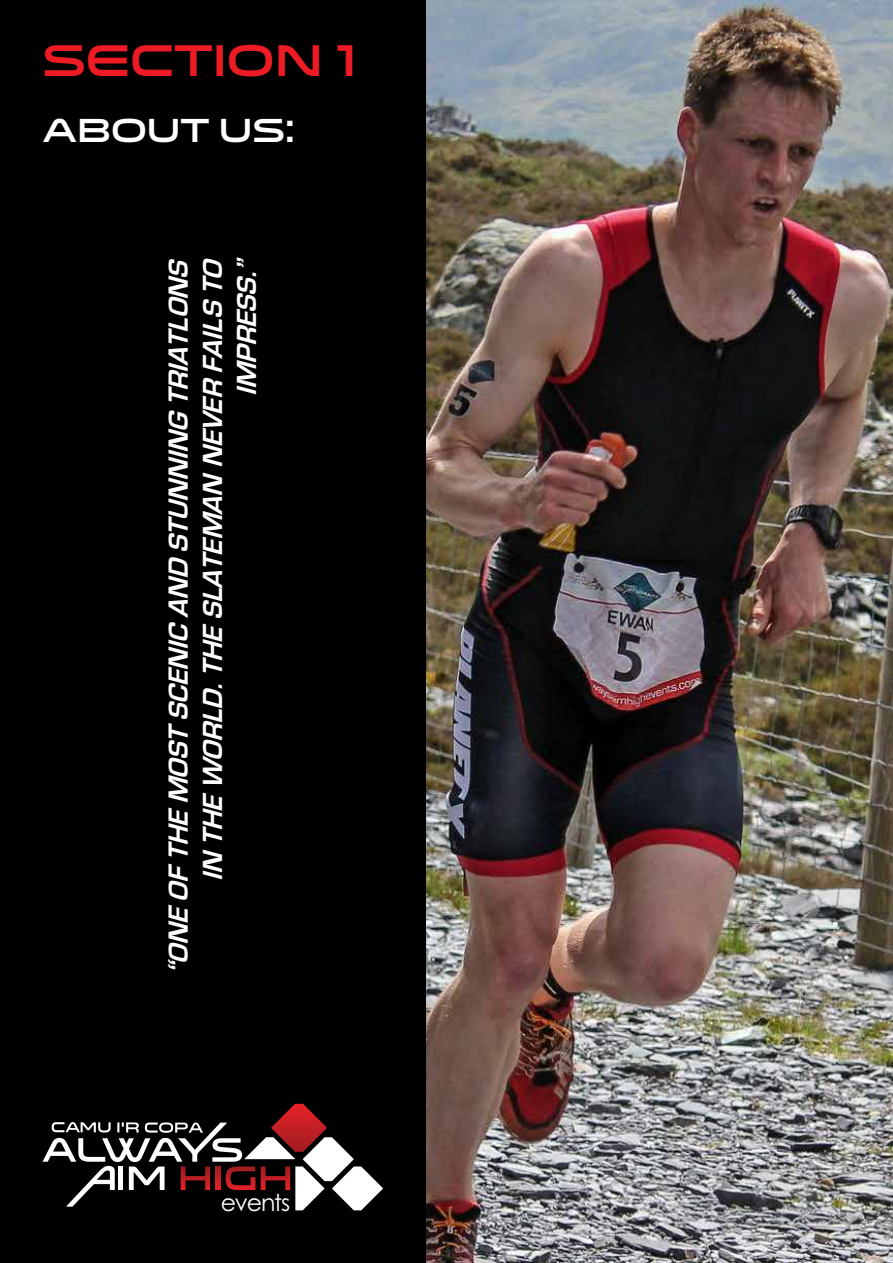
<style>
.page{position:relative;width:893px;height:1263px;background:#fff}
.page>*{position:absolute;margin:0;border:0;box-sizing:border-box;transform-origin:0 0}
.t1{font:45px "Venera 900";color:#ed1b24}
.t2{font:33.75px "Venera 900";color:#fff}
.t3{font:italic 700 28.5px/34.2px "Eurostile";color:#fff;text-align:right}
.t4{font:23.55px "Century Gothic";letter-spacing:-.05em;color:#fff}
</style>
<div class="page">
<img style="left:425px;top:0;width:468px;height:1263px">
<div style="left:0;top:0;width:425px;height:1263px;background:#000"></div>
<svg style="left:42px;top:1103px;width:341px;height:108px"></svg>
<h1 class="t1" style="left:43px;top:33px;width:315px">SECTION 1</h1>
<p class="t2" style="left:43px;top:110px;width:254px">ABOUT US:</p>
<p class="t3" style="left:162px;top:974px;width:723px;rotate:-90deg">“ONEOFTHEMOSTSCENIC AND STUNNING TRIATLONS<br>IN THEWORLD.THESLATEMAN NEVER FAILS TO<br>IMPRESS.”</p>
<p class="t4" style="left:221px;top:1188px;width:71px">events</p>
</div>
